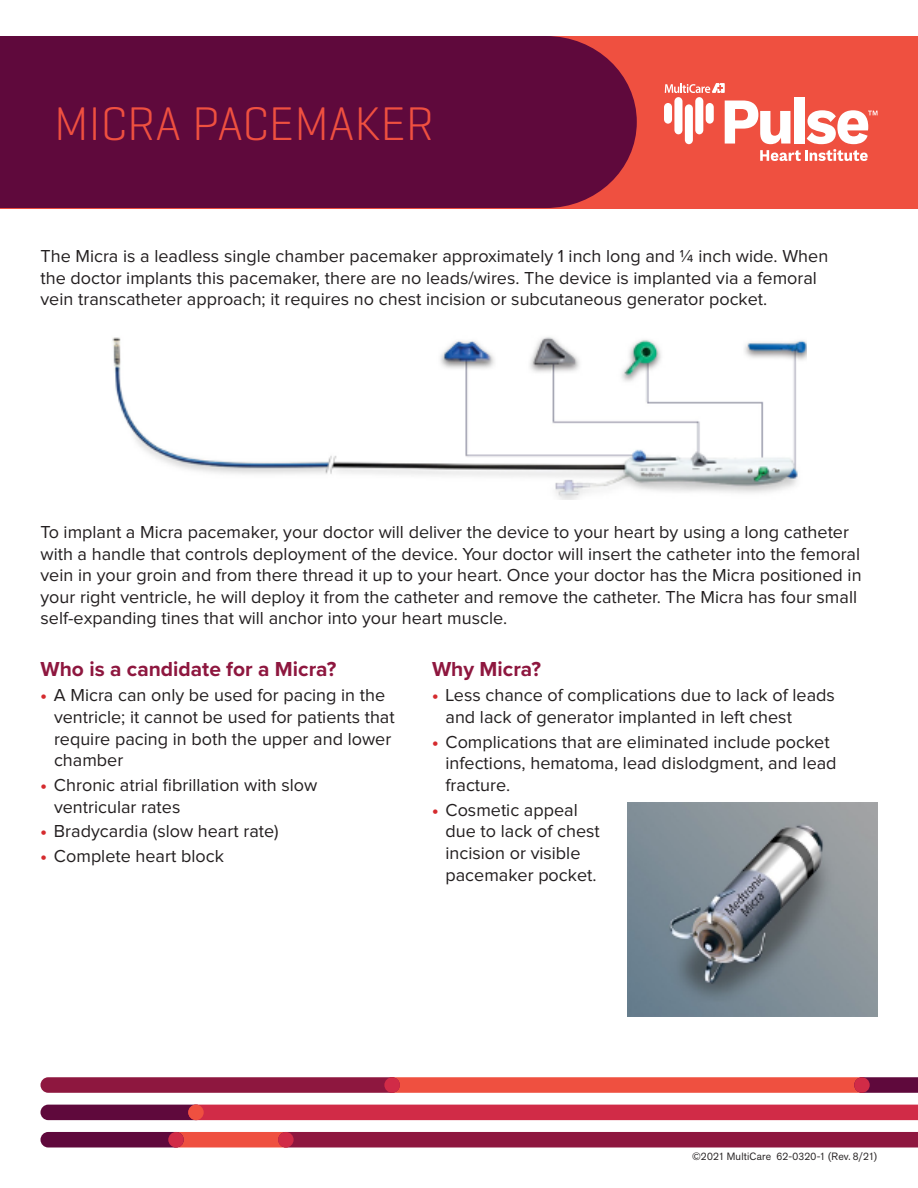
<style>
.page{position:relative;width:918px;height:1188px;background:#fff}
.page>*{position:absolute;margin:0;border:0;box-sizing:border-box;transform-origin:0 0}
.t1{font:300 48px "Geogrotesque";letter-spacing:.005em;color:#ef5040}
.bullet_list{font:700 21px "Proxima Nova";color:#8e173f}
.bullet_list-2{font:18px/21.6px "Proxima Nova";color:#231f20}
.t2{font:10.5px "Akzid Grtsk Next";letter-spacing:.02em;color:#231f20}
.s1{font-family:"Proxima Nova Extrabld";color:#d52b2e}
</style>
<div class="page">
<div style="left:0;top:36px;width:918px;height:172px;background:#ef5040"></div>
<div style="left:0;top:36px;width:637px;height:172px;background:#5f093c"></div>
<div style="left:794px;top:97px;width:10px;height:47px;background:#fff"></div>
<svg style="left:725px;top:101px;width:152px;height:60px"></svg>
<div style="left:706px;top:103px;width:8px;height:21px;background:#fff;border-radius:4px"></div>
<div style="left:664px;top:103px;width:8px;height:21px;background:#fff;border-radius:4px"></div>
<div style="left:674px;top:97px;width:8px;height:37px;background:#fff;border-radius:4px"></div>
<div style="left:695px;top:97px;width:8px;height:37px;background:#fff;border-radius:4px"></div>
<div style="left:685px;top:104px;width:8px;height:40px;background:#fff;border-radius:4px"></div>
<svg style="left:665px;top:83px;width:60px;height:10px"></svg>
<div style="left:168px;top:1132px;width:126px;height:15px;background:#ef5040;border-radius:8px"></div>
<div style="left:40px;top:1132px;width:144px;height:15px;background:#5f093c;border-radius:8px"></div>
<div style="left:278px;top:1132px;width:640px;height:16px;background:#8e173f"></div>
<div style="left:278px;top:1132px;width:16px;height:15px;background:#d12b47;border-radius:50%"></div>
<div style="left:168px;top:1132px;width:16px;height:15px;background:#d12b47;border-radius:50%"></div>
<div style="left:384px;top:1077px;width:486px;height:16px;background:#ef5040;border-radius:8px"></div>
<svg style="left:854px;top:1077px;width:64px;height:16px"></svg>
<div style="left:40px;top:1077px;width:360px;height:16px;background:#8e173f;border-radius:8px"></div>
<div style="left:384px;top:1077px;width:16px;height:16px;background:#d12b47;border-radius:50%"></div>
<div style="left:854px;top:1077px;width:16px;height:16px;background:#d12b47;border-radius:50%"></div>
<div style="left:41px;top:1105px;width:163px;height:15px;background:#5f093c;border-radius:8px"></div>
<div style="left:188px;top:1105px;width:730px;height:15px;background:#d12b47"></div>
<div style="left:188px;top:1105px;width:16px;height:15px;background:#ef5040;border-radius:50%"></div>
<img style="left:112px;top:337px;width:694px;height:163px">
<img style="left:627px;top:802px;width:251px;height:215px">
<p class="t1" style="left:54px;top:94px;width:382px">MICRA PACEMAKER</p>
<p class="bullet_list-2" style="left:40px;top:246px;width:789px">The Micra is a leadless single chamber pacemaker approximately 1 inch long and ¼ inch wide. When the doctor implants this pacemaker, there are no leads/wires. The device is implanted via a femoral vein transcatheter approach; it requires no chest incision or subcutaneous generator pocket.</p>
<p class="bullet_list-2" style="left:40px;top:522px;width:823px">To implant a Micra pacemaker, your doctor will deliver the device to your heart by using a long catheter with a handle that controls deployment of the device. Your doctor will insert the catheter into the femoral vein in your groin and from there thread it up to your heart. Once your doctor has the Micra positioned in your right ventricle, he will deploy it from the catheter and remove the catheter. The Micra has four small self-expanding tines that will anchor into your heart muscle.</p>
<p class="bullet_list" style="left:40px;top:654px;width:297px">Who is a candidate for a Micra?</p>
<p class="bullet_list-2" style="left:54px;top:685px;width:342px;text-indent:-14px"><span class="s1">•</span> A Micra can only be used for pacing in the ventricle; it cannot be used for patients that require pacing in both the upper and lower chamber</p>
<p class="bullet_list-2" style="left:54px;top:775px;width:265px;text-indent:-14px"><span class="s1">•</span> Chronic atrial fibrillation with slow ventricular rates</p>
<p class="bullet_list-2" style="left:40px;top:821px;width:240px"><span class="s1">•</span> Bradycardia (slow heart rate)</p>
<p class="bullet_list-2" style="left:40px;top:846px;width:185px"><span class="s1">•</span> Complete heart block</p>
<p class="bullet_list" style="left:432px;top:654px;width:110px">Why Micra?</p>
<p class="bullet_list-2" style="left:446px;top:685px;width:391px;text-indent:-14px"><span class="s1">•</span> Less chance of complications due to lack of leads and lack of generator implanted in left chest</p>
<p class="bullet_list-2" style="left:446px;top:732px;width:393px;text-indent:-14px"><span class="s1">•</span> Complications that are eliminated include pocket infections, hematoma, lead dislodgment, and lead fracture.</p>
<p class="bullet_list-2" style="left:446px;top:800px;width:156px;text-indent:-14px"><span class="s1">•</span> Cosmetic appeal due to lack of chest incision or visible pacemaker pocket.</p>
<p class="t2" style="left:692px;top:1149px;width:187px">©2021 MultiCare 62-0320-1 (Rev. 8/21)</p>
</div>
